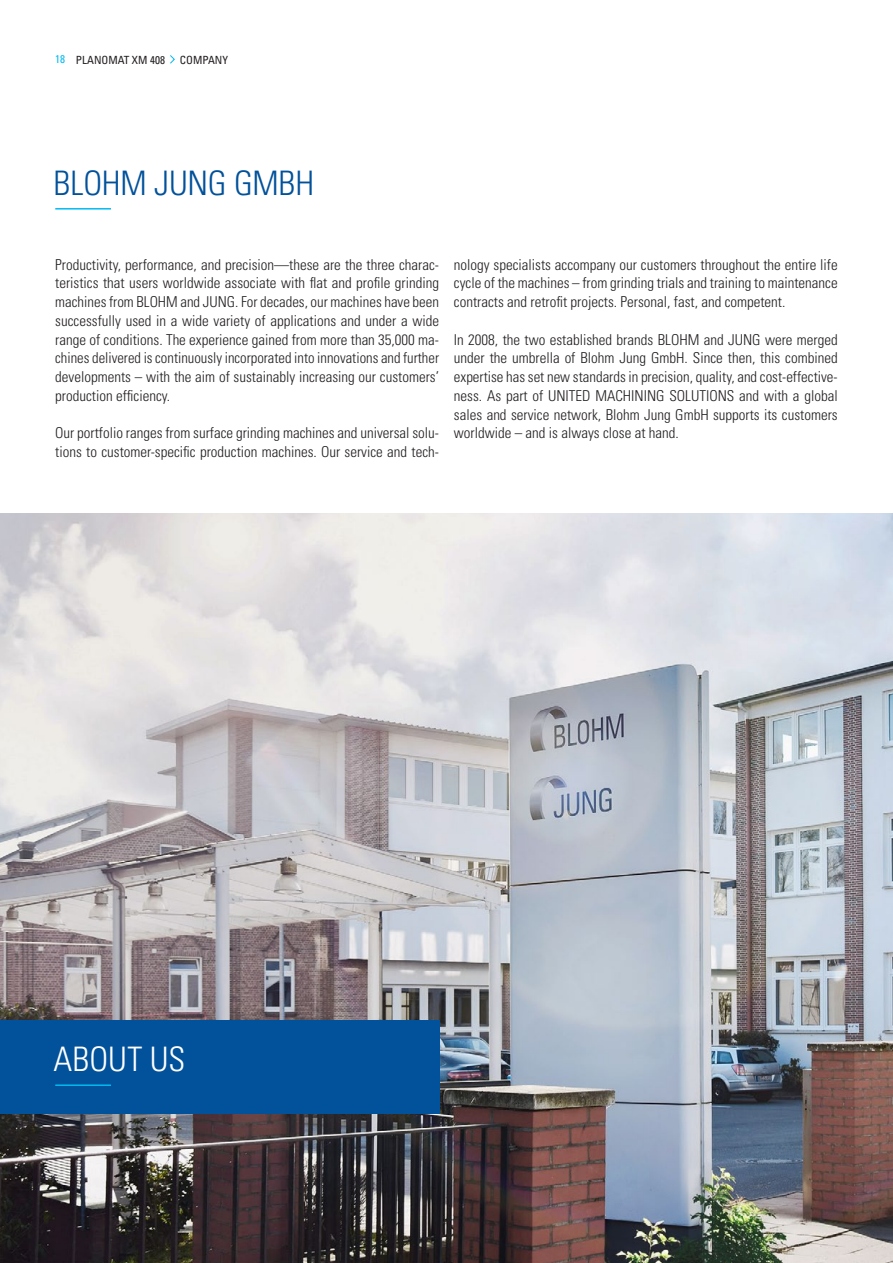
<style>
.page{position:relative;width:893px;height:1263px;background:#fff}
.page>*{position:absolute;margin:0;border:0;box-sizing:border-box;transform-origin:0 0}
.Titel{font:300 condensed 33.75px "Univers LT Std";letter-spacing:-.005em;color:#01519b}
.Zwischenseite_Text{font:300 condensed 33.75px "Univers LT Std";color:#fff}
.GT{font:300 condensed 15px/18.8px "Univers LT Std";color:#231f20;text-align:justify}
.t1{font:condensed 11.25px "Univers LT Std";color:#231f20}
.s1{color:#00baf1}
</style>
<div class="page">
<hr style="left:55px;top:208px;width:56px;height:2px;background:#00baf1">
<img style="left:0;top:513px;width:893px;height:750px">
<div style="left:0;top:1020px;width:439px;height:93px;background:#01519b"></div>
<hr style="left:55px;top:1084px;width:56px;height:2px;background:#00baf1">
<svg style="left:170px;top:55px;width:5px;height:9px"></svg>
<p class="t1" style="left:55px;top:52px;width:111px"><span class="s1">18</span> PLANOMAT XM 408</p>
<p class="t1" style="left:180px;top:52px;width:50px">COMPANY</p>
<p class="Titel" style="left:54px;top:162px;width:262px">BLOHM JUNG GMBH</p>
<p class="GT" style="left:55px;top:255px;width:385px">Productivity, performance, and precision—these are the three charac&shy;teristics that users worldwide associate with flat and profile grinding machines from BLOHM and JUNG. For decades, our machines have been successfully used in a wide variety of applications and under a wide range of conditions. The experience gained from more than 35,000 ma&shy;chines delivered is continuously incorporated into innovations and further developments – with the aim of sustainably increasing our customers’ production efficiency.</p>
<p class="GT" style="left:55px;top:424px;width:385px">Our portfolio ranges from surface grinding machines and universal solu&shy;tions to customer-specific production machines. Our service and tech-</p>
<p class="GT" style="left:454px;top:255px;width:385px">nology specialists accompany our customers throughout the entire life cycle of the machines – from grinding trials and training to maintenance contracts and retrofit projects. Personal, fast, and competent.</p>
<p class="GT" style="left:454px;top:330px;width:385px">In 2008, the two established brands BLOHM and JUNG were merged under the umbrella of Blohm Jung GmbH. Since then, this combined expertise has set new standards in precision, quality, and cost-effective&shy;ness. As part of UNITED MACHINING SOLUTIONS and with a global sales and service network, Blohm Jung GmbH supports its customers worldwide – and is always close at hand.</p>
<p class="Zwischenseite_Text" style="left:53px;top:1039px;width:134px">ABOUT US</p>
</div>
